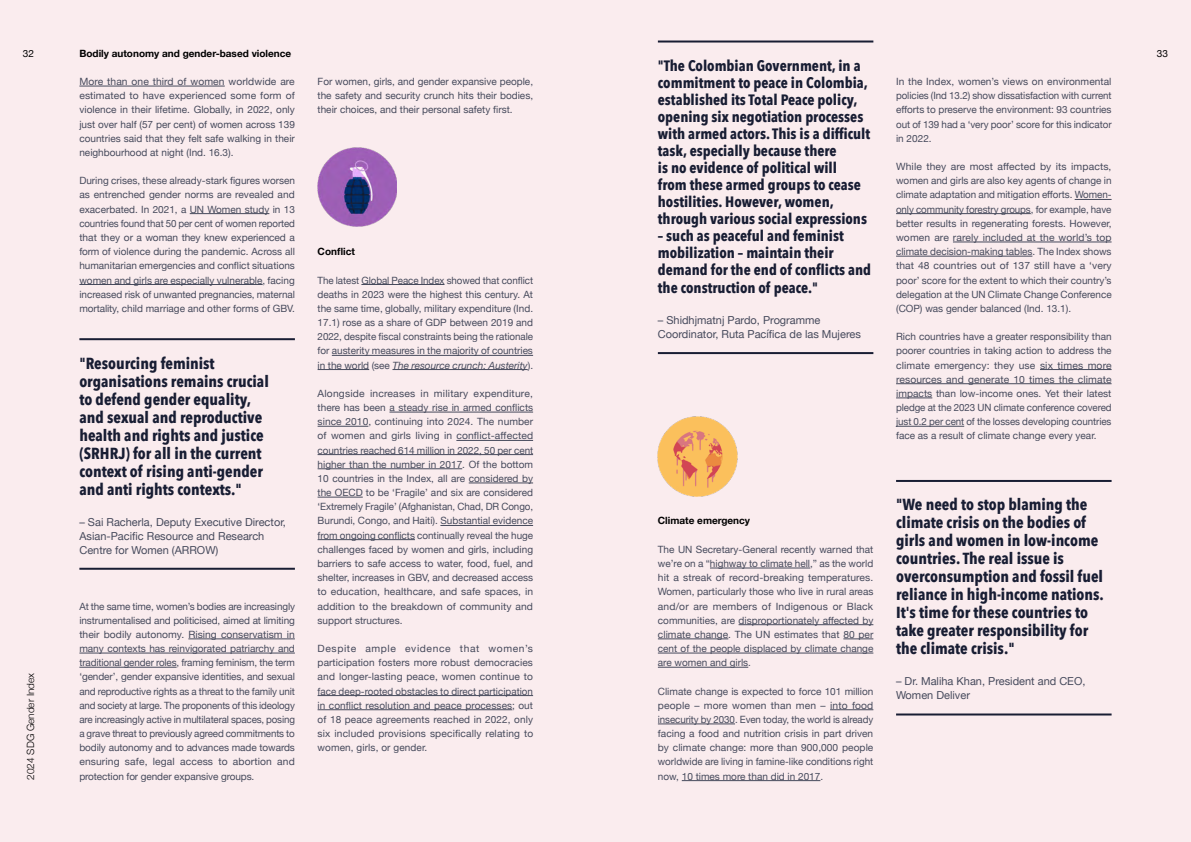
<style>
.page{position:relative;width:1191px;height:842px;background:#faecee}
.page>*{position:absolute;margin:0;border:0;box-sizing:border-box;transform-origin:0 0}
.t1{font:700 16px/18px "Avenir Next Condensed";color:#181d33}
.t2{font:700 15px/17px "Avenir Next Condensed";color:#181d33}
.t3{font:11px/14px "Helvetica Neue";color:#464a5c}
.t4{font:10px/14.2px "Helvetica Neue";color:#464a5c;text-align:justify}
.t5{font:700 10px "Helvetica Neue";color:#000}
.t6{font:300 10px "Helvetica Neue";color:#000}
.t7{font:10px "Helvetica Neue";color:#000}
.s1{font-style:italic}
</style>
<div class="page">
<img style="left:317px;top:147px;width:80px;height:80px">
<img style="left:658px;top:417px;width:79px;height:79px">
<hr style="left:79px;top:86px;width:146px;height:1px;background:#464a5c">
<hr style="left:190px;top:213px;width:79px;height:1px;background:#464a5c">
<hr style="left:79px;top:284px;width:184px;height:1px;background:#464a5c">
<hr style="left:188px;top:639px;width:107px;height:1px;background:#464a5c">
<hr style="left:79px;top:653px;width:216px;height:1px;background:#464a5c">
<hr style="left:79px;top:667px;width:98px;height:1px;background:#464a5c">
<hr style="left:361px;top:284px;width:83px;height:1px;background:#464a5c">
<hr style="left:332px;top:355px;width:201px;height:1px;background:#464a5c">
<hr style="left:317px;top:369px;width:52px;height:1px;background:#464a5c">
<hr style="left:392px;top:369px;width:136px;height:1px;background:#464a5c">
<hr style="left:389px;top:412px;width:144px;height:1px;background:#464a5c">
<hr style="left:317px;top:426px;width:51px;height:1px;background:#464a5c">
<hr style="left:456px;top:440px;width:77px;height:1px;background:#464a5c">
<hr style="left:317px;top:454px;width:216px;height:1px;background:#464a5c">
<hr style="left:317px;top:468px;width:145px;height:1px;background:#464a5c">
<hr style="left:469px;top:483px;width:64px;height:1px;background:#464a5c">
<hr style="left:317px;top:497px;width:46px;height:1px;background:#464a5c">
<hr style="left:440px;top:525px;width:93px;height:1px;background:#464a5c">
<hr style="left:317px;top:539px;width:98px;height:1px;background:#464a5c">
<hr style="left:317px;top:695px;width:216px;height:1px;background:#464a5c">
<hr style="left:317px;top:709px;width:195px;height:1px;background:#464a5c">
<hr style="left:710px;top:568px;width:100px;height:1px;background:#464a5c">
<hr style="left:738px;top:624px;width:135px;height:1px;background:#464a5c">
<hr style="left:658px;top:639px;width:70px;height:1px;background:#464a5c">
<hr style="left:843px;top:639px;width:30px;height:1px;background:#464a5c">
<hr style="left:658px;top:653px;width:215px;height:1px;background:#464a5c">
<hr style="left:658px;top:667px;width:90px;height:1px;background:#464a5c">
<hr style="left:830px;top:709px;width:43px;height:1px;background:#464a5c">
<hr style="left:658px;top:724px;width:77px;height:1px;background:#464a5c">
<hr style="left:682px;top:780px;width:138px;height:1px;background:#464a5c">
<hr style="left:1074px;top:199px;width:37px;height:1px;background:#464a5c">
<hr style="left:896px;top:213px;width:134px;height:1px;background:#464a5c">
<hr style="left:953px;top:242px;width:158px;height:1px;background:#464a5c">
<hr style="left:896px;top:256px;width:136px;height:1px;background:#464a5c">
<hr style="left:1040px;top:369px;width:71px;height:1px;background:#464a5c">
<hr style="left:896px;top:383px;width:215px;height:1px;background:#464a5c">
<hr style="left:896px;top:398px;width:36px;height:1px;background:#464a5c">
<hr style="left:896px;top:426px;width:68px;height:1px;background:#464a5c">
<hr style="left:896px;top:480px;width:215px;height:2px;background:#181d33">
<hr style="left:896px;top:713px;width:215px;height:2px;background:#181d33">
<hr style="left:658px;top:41px;width:215px;height:2px;background:#181d33">
<hr style="left:658px;top:352px;width:215px;height:2px;background:#181d33">
<hr style="left:79px;top:338px;width:216px;height:2px;background:#181d33">
<hr style="left:79px;top:568px;width:216px;height:2px;background:#181d33">
<p class="t5" style="left:79px;top:45px;width:213px">Bodily autonomy and gender-based violence</p>
<p class="t4" style="left:79px;top:75px;width:217px">More than one third of women worldwide are estimated to have experienced some form of violence in their lifetime. Globally, in 2022, only just over half (57 per cent) of women across 139 countries said that they felt safe walking in their neighbourhood at night (Ind. 16.3).</p>
<p class="t4" style="left:79px;top:174px;width:217px">During crises, these already-stark figures worsen as entrenched gender norms are revealed and exacerbated. In 2021, a UN Women study in 13 countries found that 50 per cent of women reported that they or a woman they knew experienced a form of violence during the pandemic. Across all humanitarian emergencies and conflict situations women and girls are especially vulnerable, facing increased risk of unwanted pregnancies, maternal mortality, child marriage and other forms of GBV.</p>
<p class="t7" style="left:23px;top:46px;width:13px">32</p>
<p class="t7" style="left:1157px;top:46px;width:13px">33</p>
<p class="t2" style="left:658px;top:57px;width:214px">"The Colombian Government, in a commitment to peace in Colombia, established its Total Peace policy, opening six negotiation processes with armed actors. This is a difficult task, especially because there<br>is no evidence of political will<br>from these armed groups to cease hostilities. However, women, through various social expressions</p>
<h2 class="t2" style="left:658px;top:227px;width:215px;line-height:17.3px">– such as peaceful and feminist mobilization – maintain their demand for the end of conflicts and the construction of peace."</h2>
<p class="t3" style="left:658px;top:314px;width:204px">– Shidhjmatnj Pardo, Programme<br>Coordinator, Ruta Pacífica de las Mujeres</p>
<p class="t4" style="left:317px;top:75px;width:217px">For women, girls, and gender expansive people, the safety and security crunch hits their bodies, their choices, and their personal safety first.</p>
<p class="t4" style="left:896px;top:75px;width:217px">In the Index, women’s views on environmental policies (Ind 13.2) show dissatisfaction with current efforts to preserve the environment: 93 countries out of 139 had a ‘very poor’ score for this indicator in 2022.</p>
<p class="t4" style="left:896px;top:160px;width:217px">While they are most affected by its impacts, women and girls are also key agents of change in climate adaptation and mitigation efforts. Women&shy;only community forestry groups, for example, have better results in regenerating forests. However, women are rarely included at the world’s top climate decision-making tables. The Index shows that 48 countries out of 137 still have a ‘very poor’ score for the extent to which their country’s delegation at the UN Climate Change Conference (COP) was gender balanced (Ind. 13.1).</p>
<p class="t4" style="left:896px;top:330px;width:217px">Rich countries have a greater responsibility than poorer countries in taking action to address the climate emergency: they use six times more resources and generate 10 times the climate impacts than low-income ones. Yet their latest pledge at the 2023 UN climate conference covered just 0.2 per cent of the losses developing countries face as a result of climate change every year.</p>
<p class="t5" style="left:317px;top:244px;width:39px">Conflict</p>
<p class="t4" style="left:317px;top:273px;width:217px">The latest Global Peace Index showed that conflict deaths in 2023 were the highest this century. At the same time, globally, military expenditure (Ind.<br>17.1) rose as a share of GDP between 2019 and 2022, despite fiscal constraints being the rationale for austerity measures in the majority of countries in the world (see <span class="s1">The resource crunch: Austerity</span>).</p>
<p class="t4" style="left:317px;top:387px;width:217px">Alongside increases in military expenditure, there has been a steady rise in armed conflicts since 2010, continuing into 2024. The number of women and girls living in conflict-affected countries reached 614 million in 2022, 50 per cent higher than the number in 2017. Of the bottom 10 countries in the Index, all are considered by the OECD to be ‘Fragile’ and six are considered ‘Extremely Fragile’ (Afghanistan, Chad, DR Congo, Burundi, Congo, and Haiti). Substantial evidence from ongoing conflicts continually reveal the huge challenges faced by women and girls, including barriers to safe access to water, food, fuel, and shelter, increases in GBV, and decreased access to education, healthcare, and safe spaces, in addition to the breakdown of community and support structures.</p>
<p class="t4" style="left:317px;top:642px;width:217px">Despite ample evidence that women’s participation fosters more robust democracies and longer-lasting peace, women continue to face deep-rooted obstacles to direct participation in conflict resolution and peace processes; out of 18 peace agreements reached in 2022, only six included provisions specifically relating to women, girls, or gender.</p>
<h1 class="t1" style="left:79px;top:354px;width:191px">"Resourcing feminist organisations remains crucial to defend gender equality, and sexual and reproductive health and rights and justice (SRHRJ) for all in the current context of rising anti-gender and anti rights contexts."</h1>
<p class="t3" style="left:79px;top:515px;width:208px">– Sai Racherla, Deputy Executive Director,<br>Asian-Pacific Resource and Research<br>Centre for Women (ARROW)</p>
<p class="t1" style="left:896px;top:496px;width:209px">"We need to stop blaming the climate crisis on the bodies of girls and women in low-income countries. The real issue is overconsumption and fossil fuel reliance in high-income nations.<br>It's time for these countries to take greater responsibility for the climate crisis."</p>
<p class="t3" style="left:896px;top:675px;width:191px">– Dr. Maliha Khan, President and CEO,<br>Women Deliver</p>
<p class="t5" style="left:658px;top:513px;width:94px">Climate emergency</p>
<p class="t4" style="left:658px;top:543px;width:217px">The UN Secretary-General recently warned that we’re on a “highway to climate hell,” as the world hit a streak of record-breaking temperatures.<br>Women, particularly those who live in rural areas and/or are members of Indigenous or Black communities, are disproportionately affected by climate change. The UN estimates that 80 per cent of the people displaced by climate change are women and girls.</p>
<p class="t4" style="left:658px;top:684px;width:217px">Climate change is expected to force 101 million people – more women than men – into food insecurity by 2030. Even today, the world is already facing a food and nutrition crisis in part driven by climate change: more than 900,000 people worldwide are living in famine-like conditions right now, 10 times more than did in 2017.</p>
<p class="t4" style="left:79px;top:599px;width:217px">At the same time, women’s bodies are increasingly instrumentalised and politicised, aimed at limiting their bodily autonomy. Rising conservatism in many contexts has reinvigorated patriarchy and traditional gender roles, framing feminism, the term ‘gender’, gender expansive identities, and sexual and reproductive rights as a threat to the family unit and society at large. The proponents of this ideology are increasingly active in multilateral spaces, posing a grave threat to previously agreed commitments to bodily autonomy and to advances made towards ensuring safe, legal access to abortion and protection for gender expansive groups.</p>
<p class="t6" style="left:22px;top:780px;width:108px;rotate:-90deg">2024 SDG Gender Index</p>
</div>
